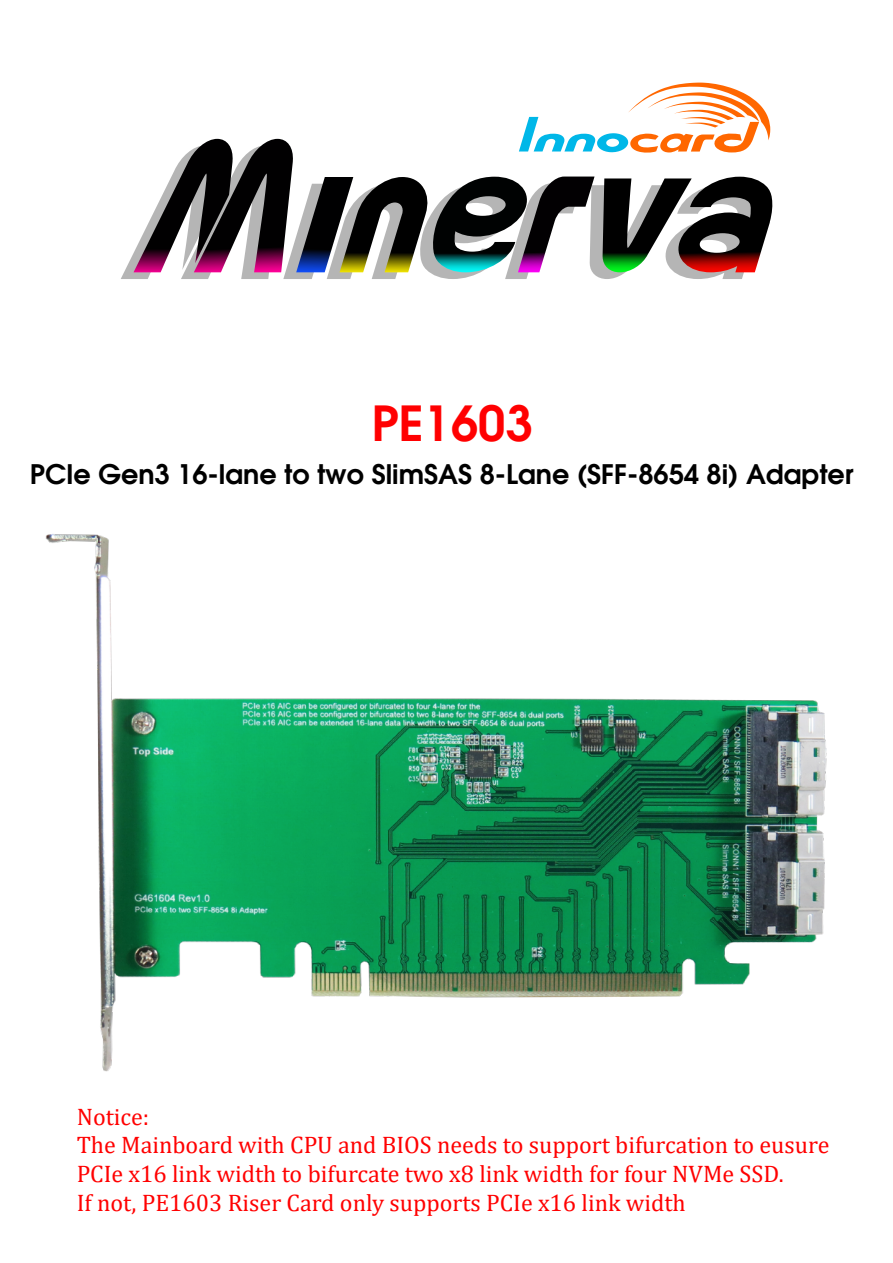
<style>
.page{position:relative;width:893px;height:1263px;background:#fff}
.page>*{position:absolute;margin:0;border:0;box-sizing:border-box;transform-origin:0 0}
.t1{font:600 48.45px "Avant Garde";color:#ff0001}
.t2{font:600 27px "Avant Garde";color:#000}
.t3{font:24px/28.8px "Cambria";color:#ff0001}
</style>
<div class="page">
<svg style="left:121px;top:83px;width:652px;height:196px"></svg>
<img style="left:45px;top:534px;width:782px;height:538px">
<h1 class="t1" style="left:372px;top:391px;width:162px">PE1603</h1>
<p class="t2" style="left:30px;top:456px;width:825px">PCIe Gen3 16-lane to two SlimSAS 8-Lane (SFF-8654 8i) Adapter</p>
<p class="t3" style="left:77px;top:1102px;width:754px">Notice:<br>The Mainboard with CPU and BIOS needs to support bifurcation to eusure PCIe x16 link width to bifurcate two x8 link width for four NVMe SSD.<br>If not, PE1603 Riser Card only supports PCIe x16 link width</p>
</div>
